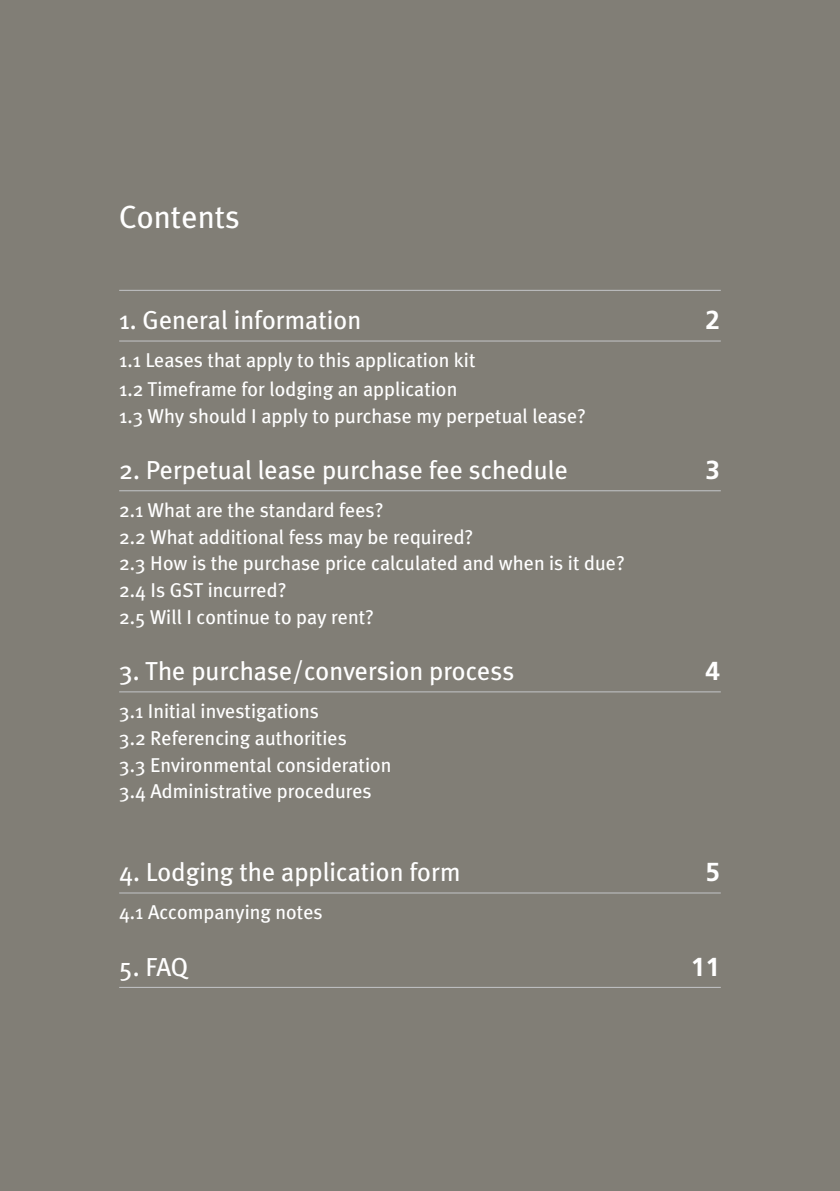
<style>
.page{position:relative;width:840px;height:1191px;background:#fff}
.page>*{position:absolute;margin:0;border:0;box-sizing:border-box;transform-origin:0 0}
.t1{font:32px "Meta Plus";color:#fff}
.t2{font:26px "Meta Plus";color:#fff}
.t3{font:700 26px "Frutiger";color:#fff}
.t4{font:20px/26.6px "Meta Plus";color:#fff}
</style>
<div class="page">
<div style="left:0;top:0;width:839px;height:1191px;background:#817e76"></div>
<hr style="left:119px;top:290px;width:601px;height:1px;background:#c3c5c8">
<hr style="left:119px;top:341px;width:601px;height:1px;background:#c3c5c8">
<hr style="left:119px;top:490px;width:601px;height:1px;background:#c3c5c8">
<hr style="left:119px;top:691px;width:601px;height:1px;background:#c3c5c8">
<hr style="left:119px;top:892px;width:601px;height:1px;background:#c3c5c8">
<hr style="left:119px;top:987px;width:601px;height:1px;background:#c3c5c8">
<h1 class="t1" style="left:119px;top:198px;width:122px">Contents</h1>
<h2 class="t2" style="left:119px;top:305px;width:243px">1. General information</h2>
<h2 class="t3" style="left:705px;top:305px;width:16px">2</h2>
<p class="t4" style="left:119px;top:346px;width:357px;line-height:28.6px">1.1 Leases that apply to this application kit<br>1.2 Timeframe for lodging an application</p>
<p class="t4" style="left:119px;top:402px;width:468px">1.3 Why should I apply to purchase my perpetual lease?</p>
<h2 class="t2" style="left:119px;top:455px;width:450px">2. Perpetual lease purchase fee schedule</h2>
<h2 class="t3" style="left:705px;top:455px;width:16px">3</h2>
<p class="t4" style="left:119px;top:496px;width:507px">2.1 What are the standard fees?<br>2.2 What additional fess may be required?<br>2.3 How is the purchase price calculated and when is it due?<br>2.4 Is GST incurred?<br>2.5 Will I continue to pay rent?</p>
<h2 class="t2" style="left:119px;top:656px;width:396px">3. The purchase/conversion process</h2>
<h2 class="t3" style="left:705px;top:656px;width:16px">4</h2>
<p class="t4" style="left:119px;top:698px;width:274px">3.1 Initial investigations<br>3.2 Referencing authorities<br>3.3 Environmental consideration<br>3.4 Administrative procedures</p>
<h2 class="t2" style="left:119px;top:857px;width:343px">4. Lodging the application form</h2>
<h2 class="t3" style="left:705px;top:857px;width:16px">5</h2>
<p class="t4" style="left:119px;top:899px;width:205px">4.1 Accompanying notes</p>
<h2 class="t2" style="left:119px;top:951px;width:70px">5. FAQ</h2>
<h2 class="t3" style="left:690px;top:951px;width:30px">11</h2>
</div>
